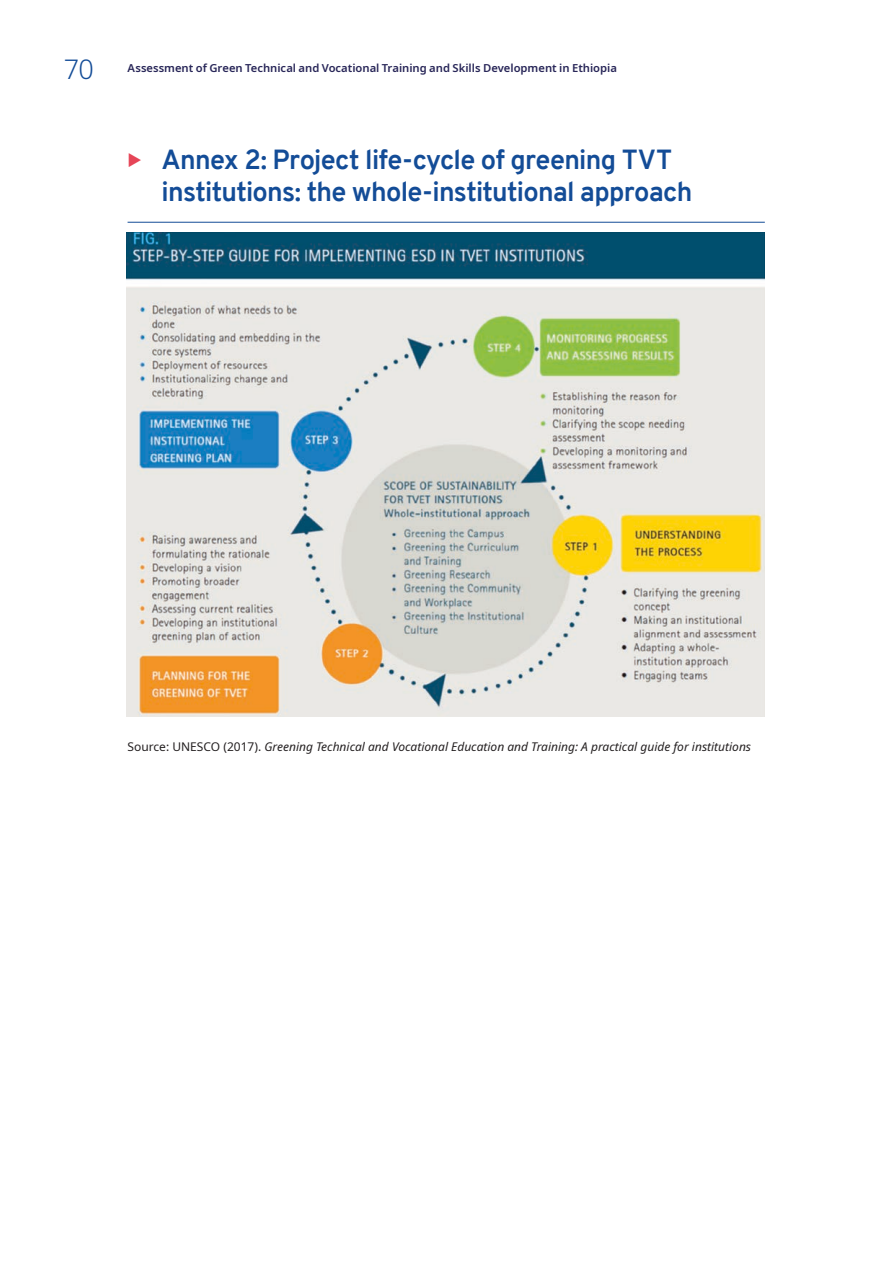
<style>
.page{position:relative;width:893px;height:1263px;background:#fff}
.page>*{position:absolute;margin:0;border:0;box-sizing:border-box;transform-origin:0 0}
.t1{font:700 27px/31.5px "Overpass";letter-spacing:-.025em;color:#134c97}
.t2{font:300 27px "Noto Sans";color:#134c97}
.t3{font:italic 12px "Noto Sans";color:#231f20}
.t4{font:600 11.25px "Noto Sans";color:#282658}
.s1{font-style:normal}
</style>
<div class="page">
<hr style="left:128px;top:222px;width:637px;height:1px;background:#134c97">
<img style="left:127px;top:232px;width:638px;height:485px">
<h1 class="t2" style="left:64px;top:50px;width:32px">70</h1>
<p class="t4" style="left:128px;top:60px;width:491px">Assessment of Green Technical and Vocational Training and Skills Development in Ethiopia</p>
<h1 class="t1" style="left:162px;top:144px;width:532px">Annex 2: Project life-cycle of greening TVT institutions: the whole-institutional approach</h1>
<p class="t3" style="left:128px;top:738px;width:625px"><span class="s1">Source: UNESCO (2017).</span> Greening Technical and Vocational Education and Training: A practical guide for institutions</p>
</div>
